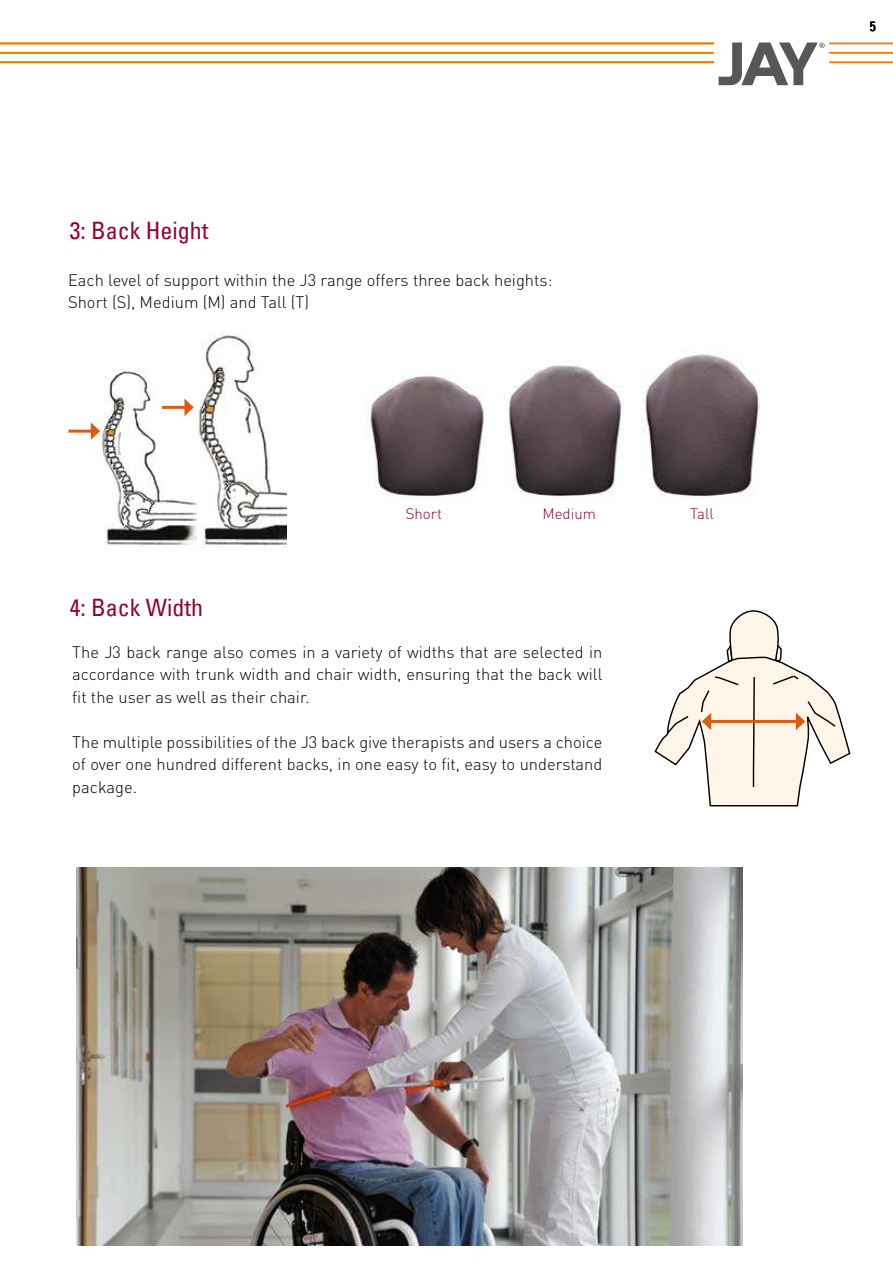
<style>
.page{position:relative;width:893px;height:1263px;background:#fff}
.page>*{position:absolute;margin:0;border:0;box-sizing:border-box;transform-origin:0 0}
.t1{font:condensed 24px "Univers Com 57";color:#910231}
.t2{font:300 16.5px/22.5px "DINOT";color:#000;text-align:justify}
.t3{font:300 15px "DINOT";color:#910231}
.t4{font:condensed 13.5px "Univers Com 57";color:#000}
</style>
<div class="page">
<hr style="left:829px;top:52px;width:64px;height:2px;background:#ed7e00">
<hr style="left:829px;top:61px;width:64px;height:2px;background:#ed7e00">
<hr style="left:829px;top:43px;width:64px;height:1px;background:#ed7e00">
<hr style="left:0;top:52px;width:714px;height:2px;background:#ed7e00">
<hr style="left:0;top:61px;width:714px;height:2px;background:#ed7e00">
<hr style="left:0;top:43px;width:714px;height:1px;background:#ed7e00">
<svg style="left:719px;top:43px;width:106px;height:42px"></svg>
<img style="left:197px;top:334px;width:89px;height:213px">
<img style="left:100px;top:370px;width:97px;height:176px">
<hr style="left:68px;top:430px;width:25px;height:3px;background:#da5c14">
<svg style="left:91px;top:422px;width:9px;height:18px"></svg>
<hr style="left:162px;top:406px;width:25px;height:3px;background:#da5c14">
<svg style="left:184px;top:399px;width:10px;height:17px"></svg>
<svg style="left:654px;top:610px;width:197px;height:197px"></svg>
<img style="left:77px;top:867px;width:665px;height:379px">
<img style="left:366px;top:351px;width:394px;height:146px">
<h1 class="t1" style="left:70px;top:221px;width:140px">3: Back Height</h1>
<p class="t2" style="left:68px;top:270px;width:486px">Each level of support within the J3 range offers three back heights:<br>Short (S), Medium (M) and Tall (T)</p>
<h1 class="t1" style="left:70px;top:598px;width:135px">4: Back Width</h1>
<p class="t3" style="left:406px;top:506px;width:38px">Short</p>
<p class="t3" style="left:542px;top:506px;width:55px">Medium</p>
<p class="t3" style="left:690px;top:506px;width:25px">Tall</p>
<p class="t2" style="left:72px;top:642px;width:532px">The J3 back range also comes in a variety of widths that are selected in accordance with trunk width and chair width, ensuring that the back will fit the user as well as their chair.</p>
<p class="t2" style="left:72px;top:732px;width:532px">The multiple possibilities of the J3 back give therapists and users a choice of over one hundred different backs, in one easy to fit, easy to understand package.</p>
<p class="t4" style="left:870px;top:21px;width:7px">5</p>
</div>
